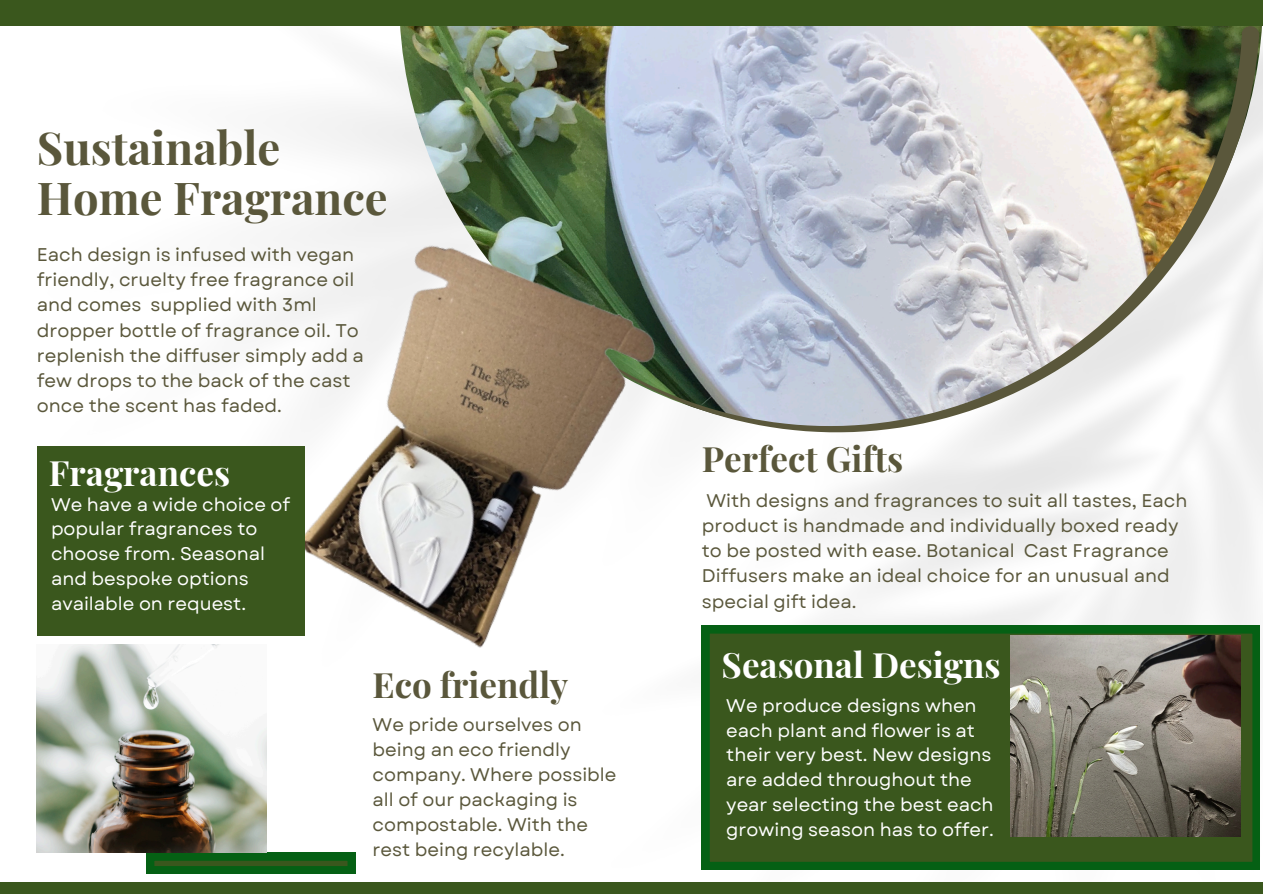
<style>
.page{position:relative;width:1263px;height:894px;background:#fff}
.page>*{position:absolute;margin:0;border:0;box-sizing:border-box;transform-origin:0 0}
.t1{font:700 45.3px/50.1px "Playfair Display";color:#5a573b}
.t2{font:700 34.95px "Playfair Display";color:#fff}
.t3{font:700 34.95px "Playfair Display";color:#5a573b}
.t4{font:18.3px/25px "Garet";color:#5a573b}
.t5{font:18.3px/24.8px "Garet";color:#fff}
</style>
<div class="page">
<img style="left:36px;top:66px;width:1224px;height:808px">
<img style="left:399px;top:26px;width:108px;height:199px">
<img style="left:507px;top:26px;width:756px;height:507px">
<div style="left:0;top:0;width:1263px;height:26px;background:#3a571d"></div>
<div style="left:0;top:882px;width:1263px;height:11px;background:#3a571d"></div>
<img style="left:273px;top:225px;width:393px;height:451px">
<svg style="left:146px;top:852px;width:209px;height:21px;background:#145e18"></svg>
<img style="left:37px;top:644px;width:229px;height:208px">
<svg style="left:702px;top:625px;width:558px;height:244px;background:#32581b"></svg>
<img style="left:1010px;top:635px;width:230px;height:201px">
<div style="left:37px;top:446px;width:268px;height:189px;background:#3a571d"></div>
<p class="t1" style="left:37px;top:121px;width:352px">Sustainable<br>Home Fragrance</p>
<h2 class="t4" style="left:37px;top:242px;width:329px">Each design is infused with vegan friendly, cruelty free fragrance oil and comes supplied with 3ml dropper bottle of fragrance oil. To replenish the diffuser simply add a few drops to the back of the cast once the scent has faded.</h2>
<h2 class="t2" style="left:49px;top:447px;width:183px">Fragrances</h2>
<p class="t5" style="left:51px;top:491px;width:241px">We have a wide choice of popular fragrances to choose from. Seasonal and bespoke options available on request.</p>
<p class="t3" style="left:373px;top:659px;width:197px">Eco friendly</p>
<p class="t4" style="left:373px;top:712px;width:245px">We pride ourselves on being an eco friendly company. Where possible all of our packaging is compostable. With the rest being recylable.</p>
<p class="t3" style="left:702px;top:434px;width:203px">Perfect Gifts</p>
<h2 class="t4" style="left:702px;top:488px;width:487px">With designs and fragrances to suit all tastes, Each product is handmade and individually boxed ready to be posted with ease. Botanical Cast Fragrance Diffusers make an ideal choice for an unusual and special gift idea.</h2>
<p class="t2" style="left:722px;top:640px;width:280px">Seasonal Designs</p>
<p class="t5" style="left:726px;top:693px;width:269px">We produce designs when each plant and flower is at their very best. New designs are added throughout the year selecting the best each growing season has to offer.</p>
</div>
